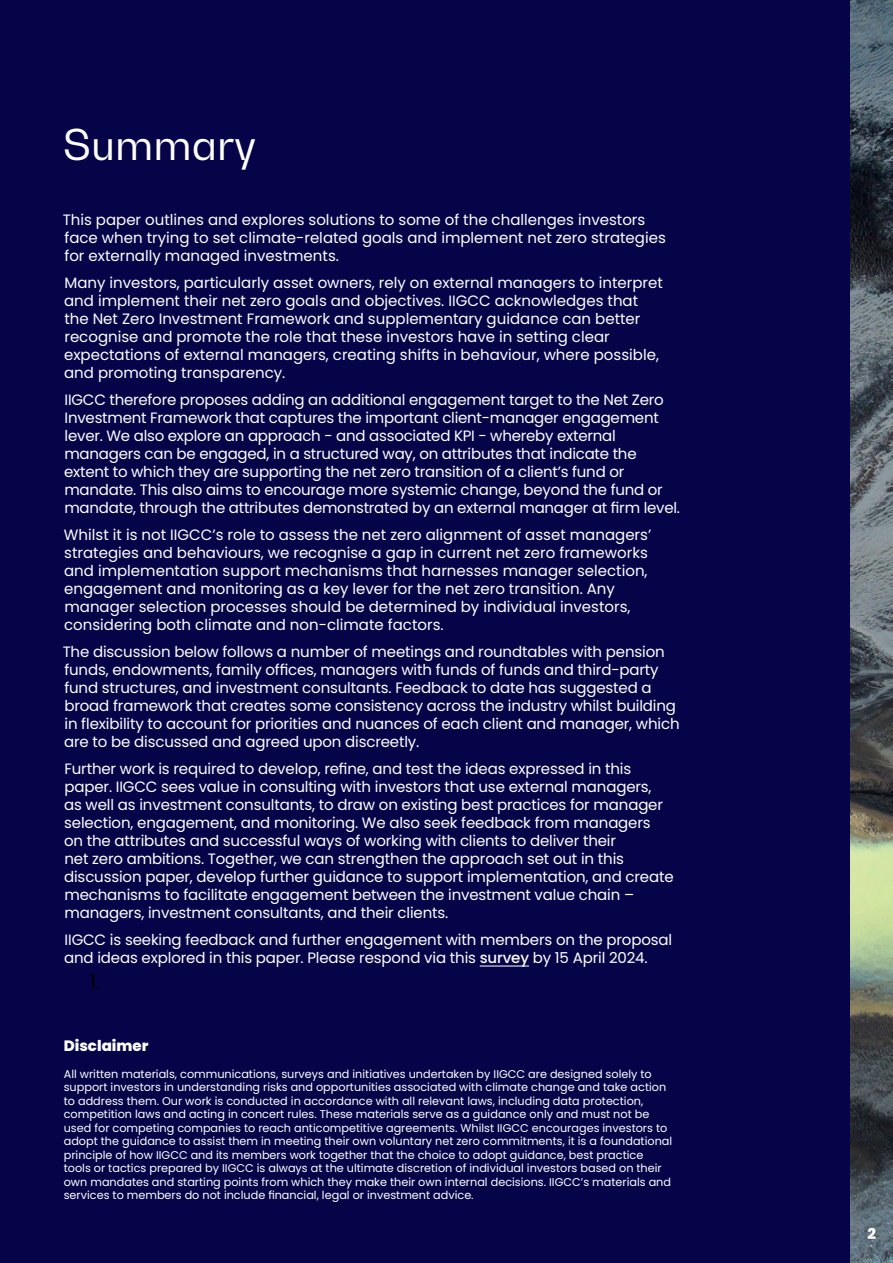
<style>
.page{position:relative;width:893px;height:1263px;background:#050449}
.page>*{position:absolute;margin:0;border:0;box-sizing:border-box;transform-origin:0 0}
.t1{font:42px "Bw Gradual DEMO";color:#fff}
.t2{font:21px "Poppins";color:#000}
.t3{font:15px/18px "Poppins";letter-spacing:-.01em;color:#fff}
.t4{font:800 15px "Poppins";color:#fff}
.t5{font:11.25px/13.5px "Poppins";color:#fff}
.s1{font-weight:500}
</style>
<div class="page">
<hr style="left:480px;top:966px;width:49px;height:1px;background:#fff">
<img style="left:850px;top:1px;width:43px;height:1262px">
<h1 class="t1" style="left:63px;top:117px;width:195px">Summary</h1>
<p class="t3" style="left:63px;top:211px;width:605px">This paper outlines and explores solutions to some of the challenges investors face when trying to set climate-related goals and implement net zero strategies for externally managed investments.</p>
<p class="t3" style="left:64px;top:274px;width:600px">Many investors, particularly asset owners, rely on external managers to interpret and implement their net zero goals and objectives. IIGCC acknowledges that the Net Zero Investment Framework and supplementary guidance can better recognise and promote the role that these investors have in setting clear expectations of external managers, creating shifts in behaviour, where possible, and promoting transparency.</p>
<p class="t3" style="left:64px;top:391px;width:617px">IIGCC therefore proposes adding an additional engagement target to the Net Zero Investment Framework that captures the important client-manager engagement lever. We also explore an approach - and associated KPI - whereby external managers can be engaged, in a structured way, on attributes that indicate the extent to which they are supporting the net zero transition of a client’s fund or mandate. This also aims to encourage more systemic change, beyond the fund or mandate, through the attributes demonstrated by an external manager at firm level.</p>
<p class="t3" style="left:64px;top:526px;width:589px">Whilst it is not IIGCC’s role to assess the net zero alignment of asset managers’ strategies and behaviours, we recognise a gap in current net zero frameworks and implementation support mechanisms that harnesses manager selection, engagement and monitoring as a key lever for the net zero transition. Any manager selection processes should be determined by individual investors, considering both climate and non-climate factors.</p>
<p class="t3" style="left:63px;top:643px;width:618px">The discussion below follows a number of meetings and roundtables with pension funds, endowments, family offices, managers with funds of funds and third-party fund structures, and investment consultants. Feedback to date has suggested a broad framework that creates some consistency across the industry whilst building in flexibility to account for priorities and nuances of each client and manager, which are to be discussed and agreed upon discreetly.</p>
<p class="t3" style="left:64px;top:760px;width:611px">Further work is required to develop, refine, and test the ideas expressed in this paper. IIGCC sees value in consulting with investors that use external managers,<br>as well as investment consultants, to draw on existing best practices for manager selection, engagement, and monitoring. We also seek feedback from managers<br>on the attributes and successful ways of working with clients to deliver their<br>net zero ambitions. Together, we can strengthen the approach set out in this discussion paper, develop further guidance to support implementation, and create mechanisms to facilitate engagement between the investment value chain – managers, investment consultants, and their clients.</p>
<p class="t3" style="left:64px;top:931px;width:610px">IIGCC is seeking feedback and further engagement with members on the proposal and ideas explored in this paper. Please respond via this <span class="s1">survey</span> by 15 April 2024.</p>
<h2 class="t2" style="left:90px;top:969px;width:13px">1.</h2>
<p class="t4" style="left:64px;top:1037px;width:86px">Disclaimer</p>
<p class="t5" style="left:64px;top:1067px;width:610px">All written materials, communications, surveys and initiatives undertaken by IIGCC are designed solely to support investors in understanding risks and opportunities associated with climate change and take action to address them. Our work is conducted in accordance with all relevant laws, including data protection, competition laws and acting in concert rules. These materials serve as a guidance only and must not be used for competing companies to reach anticompetitive agreements. Whilst IIGCC encourages investors to adopt the guidance to assist them in meeting their own voluntary net zero commitments, it is a foundational principle of how IIGCC and its members work together that the choice to adopt guidance, best practice tools or tactics prepared by IIGCC is always at the ultimate discretion of individual investors based on their own mandates and starting points from which they make their own internal decisions. IIGCC’s materials and services to members do not include financial, legal or investment advice.</p>
<p class="t4" style="left:867px;top:1225px;width:10px">2</p>
</div>
